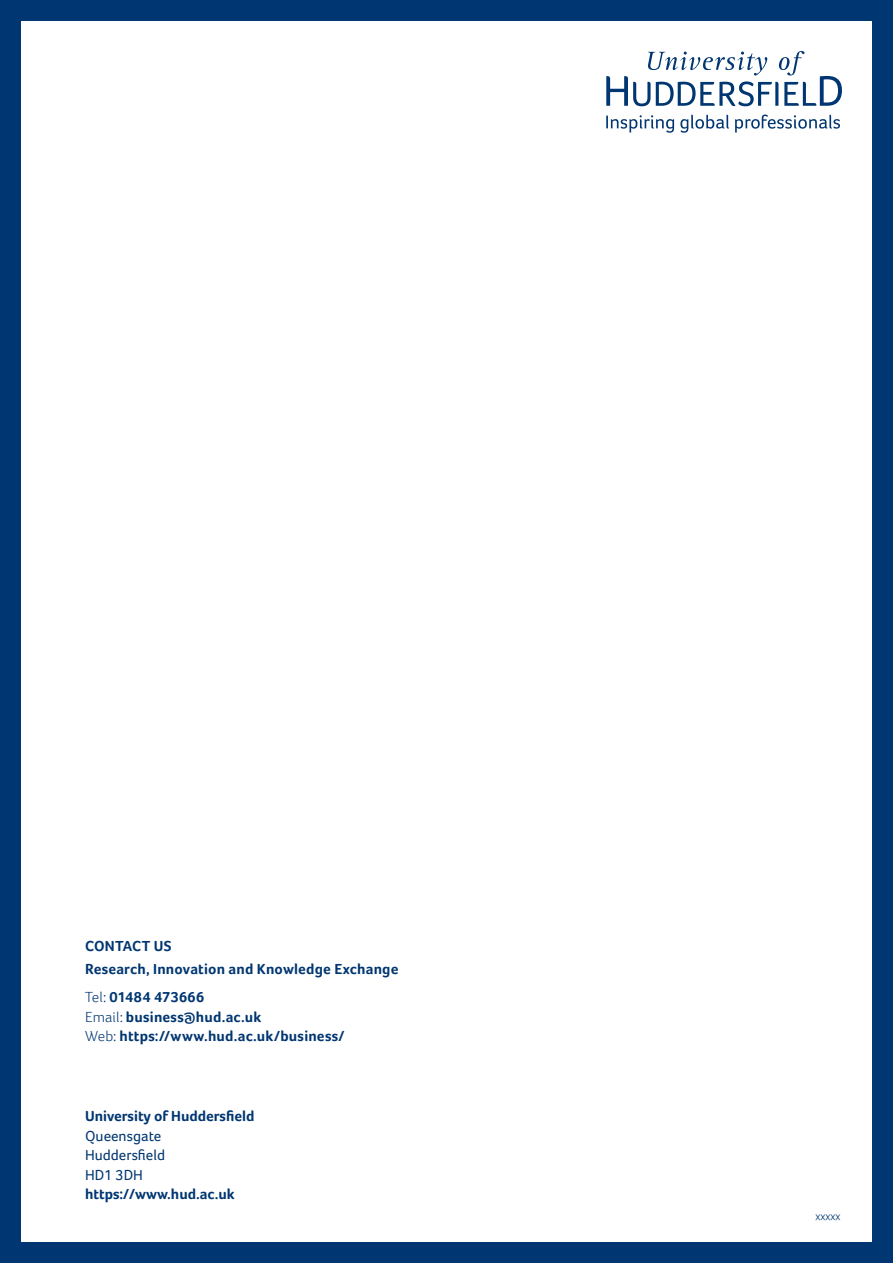
<style>
.page{position:relative;width:893px;height:1263px;background:#003671}
.page>*{position:absolute;margin:0;border:0;box-sizing:border-box;transform-origin:0 0}
.Body_copy_with_2_spa{font:700 15px "Foco";letter-spacing:.01em;color:#003671}
.Intro_standfirst{font:700 15px "Foco";color:#003671}
.Intro_standfirst-2{font:15px "Foco";color:#003671}
.Body_bold_2_spacing{font:700 15px "Foco";letter-spacing:.015em;color:#003671}
.t1{font:300 12px "Foco";color:#003671}
.s1{font-weight:300}
</style>
<div class="page">
<div style="left:21px;top:21px;width:851px;height:1221px;background:#fff"></div>
<svg style="left:606px;top:115px;width:68px;height:18px"></svg>
<svg style="left:680px;top:115px;width:49px;height:18px"></svg>
<svg style="left:735px;top:115px;width:105px;height:18px"></svg>
<svg style="left:606px;top:51px;width:236px;height:55px"></svg>
<p class="Body_bold_2_spacing" style="left:85px;top:937px;width:88px">CONTACT US</p>
<p class="Body_copy_with_2_spa" style="left:85px;top:960px;width:315px">Research, Innovation and Knowledge Exchange</p>
<p class="Body_copy_with_2_spa" style="left:85px;top:988px;width:121px"><span class="s1">Tel:</span> 01484 473666</p>
<p class="Body_copy_with_2_spa" style="left:85px;top:1008px;width:178px"><span class="s1">Email:</span> business@hud.ac.uk</p>
<p class="Body_copy_with_2_spa" style="left:85px;top:1027px;width:261px"><span class="s1">Web:</span> https://www.hud.ac.uk/business/</p>
<p class="Intro_standfirst" style="left:85px;top:1107px;width:171px">University of Huddersfield</p>
<p class="Intro_standfirst-2" style="left:85px;top:1127px;width:78px">Queensgate</p>
<p class="Intro_standfirst-2" style="left:85px;top:1146px;width:82px">Huddersfield</p>
<p class="Intro_standfirst-2" style="left:85px;top:1166px;width:59px">HD1 3DH</p>
<p class="Intro_standfirst" style="left:85px;top:1185px;width:151px">https://www.hud.ac.uk</p>
<p class="t1" style="left:815px;top:1209px;width:27px">xxxxx</p>
</div>
